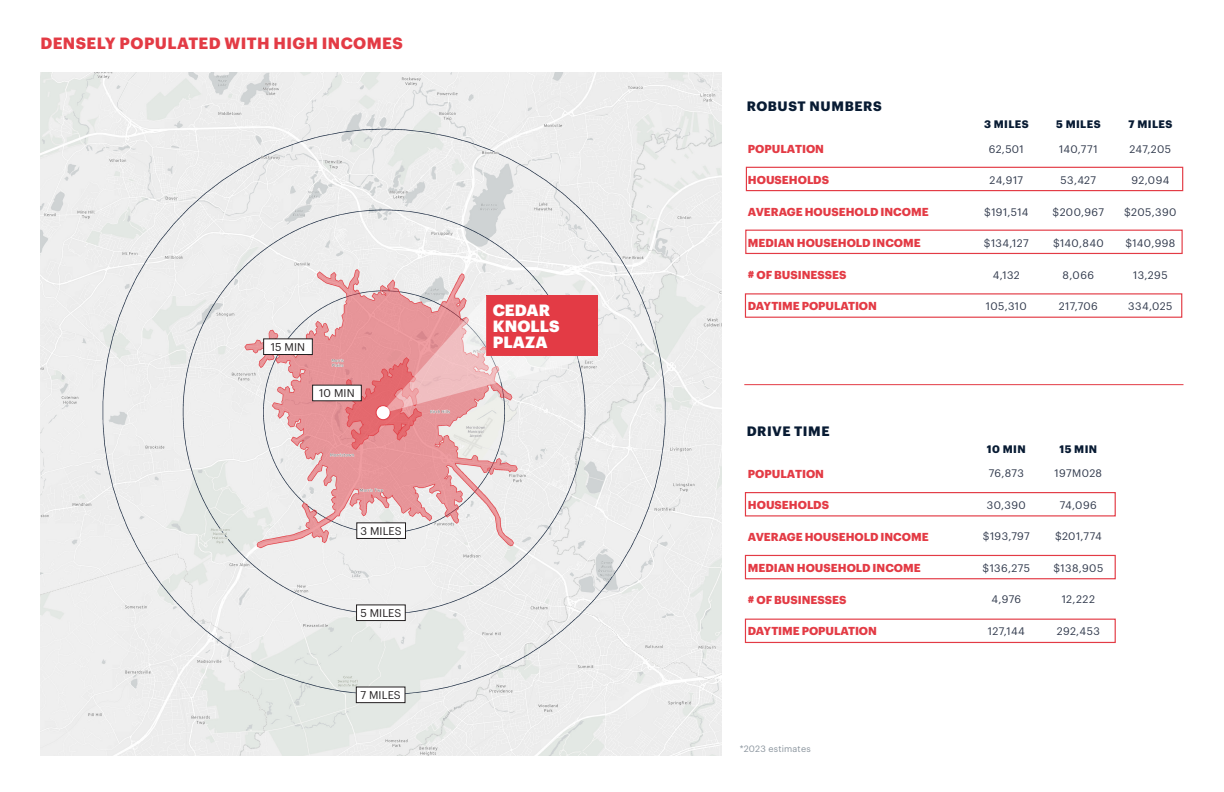
<style>
.page{position:relative;width:1224px;height:792px;background:#fff}
.page>*{position:absolute;margin:0;border:0;box-sizing:border-box;transform-origin:0 0}
.t1{font:700 16px "Graphik";letter-spacing:.025em;color:#e33b45}
.t2{font:900 16px/16px "Graphik";letter-spacing:.005em;color:#fff}
.Radius_Subheads{font:700 13.4px "Graphik";letter-spacing:.045em;color:#081b33}
.Radius_Subheads-2{font:700 11.3px "Graphik";color:#e33b45}
.SF_for_floor_plans{font:11px "Graphik";letter-spacing:.005em;color:#231f20}
.Radius_Subheads-3{font:10.7px "Graphik";letter-spacing:.035em;color:#30394c}
.t3{font:700 10.7px "Graphik";letter-spacing:.04em;color:#081b33}
.t4{font:9px "Graphik";letter-spacing:.02em;color:#8a949d}
</style>
<div class="page">
<img style="left:40px;top:72px;width:682px;height:683px">
<hr style="left:744px;top:384px;width:440px;height:1px;background:#e33b45">
<div style="left:376px;top:406px;width:14px;height:14px;background:#fff;border-radius:50%"></div>
<div style="left:376px;top:405px;width:15px;height:15px;border:1px solid #e33b45;border-radius:50%"></div>
<svg style="left:381px;top:296px;width:216px;height:118px;background:#e89ca0"></svg>
<div style="left:357px;top:523px;width:49px;height:15px;background:#fff"></div>
<div style="left:357px;top:523px;width:49px;height:16px;border:1px solid #231f20"></div>
<div style="left:357px;top:605px;width:48px;height:16px;background:#fff"></div>
<div style="left:356px;top:605px;width:49px;height:16px;border:1px solid #231f20"></div>
<div style="left:356px;top:687px;width:49px;height:16px;background:#fff"></div>
<div style="left:356px;top:687px;width:49px;height:16px;border:1px solid #231f20"></div>
<div style="left:313px;top:385px;width:48px;height:16px;background:#fff"></div>
<div style="left:264px;top:339px;width:48px;height:16px;background:#fff"></div>
<div style="left:264px;top:339px;width:48px;height:16px;border:1px solid #231f20"></div>
<div style="left:745px;top:230px;width:438px;height:24px;border:1px solid #e33b45"></div>
<div style="left:746px;top:167px;width:437px;height:24px;border:1px solid #e33b45"></div>
<div style="left:745px;top:293px;width:437px;height:25px;border:1px solid #e33b45"></div>
<div style="left:745px;top:492px;width:371px;height:24px;border:1px solid #e33b45"></div>
<div style="left:745px;top:555px;width:371px;height:24px;border:1px solid #e33b45"></div>
<div style="left:745px;top:619px;width:371px;height:24px;border:1px solid #e33b45"></div>
<p class="t1" style="left:41px;top:31px;width:364px">DENSELY POPULATED WITH HIGH INCOMES</p>
<p class="SF_for_floor_plans" style="left:271px;top:338px;width:36px">15 MIN</p>
<p class="SF_for_floor_plans" style="left:319px;top:385px;width:37px">10 MIN</p>
<p class="SF_for_floor_plans" style="left:361px;top:522px;width:43px">3 MILES</p>
<p class="SF_for_floor_plans" style="left:360px;top:604px;width:43px">5 MILES</p>
<p class="SF_for_floor_plans" style="left:360px;top:687px;width:42px">7 MILES</p>
<p class="t2" style="left:493px;top:301px;width:68px">CEDAR<br>KNOLLS</p>
<p class="t2" style="left:493px;top:333px;width:56px">PLAZA</p>
<p class="Radius_Subheads" style="left:747px;top:96px;width:137px">ROBUST NUMBERS</p>
<p class="t3" style="left:984px;top:116px;width:46px">3 MILES</p>
<p class="t3" style="left:1056px;top:116px;width:46px">5 MILES</p>
<p class="t3" style="left:1128px;top:116px;width:45px">7 MILES</p>
<p class="Radius_Subheads-2" style="left:748px;top:140px;width:78px">POPULATION</p>
<p class="Radius_Subheads-3" style="left:989px;top:141px;width:37px">62,501</p>
<p class="Radius_Subheads-3" style="left:1059px;top:141px;width:40px">140,771</p>
<p class="Radius_Subheads-3" style="left:1130px;top:141px;width:43px">247,205</p>
<p class="Radius_Subheads-2" style="left:748px;top:172px;width:83px">HOUSEHOLDS</p>
<p class="Radius_Subheads-3" style="left:990px;top:172px;width:35px">24,917</p>
<p class="Radius_Subheads-3" style="left:1061px;top:172px;width:37px">53,427</p>
<p class="Radius_Subheads-3" style="left:1132px;top:172px;width:39px">92,094</p>
<p class="Radius_Subheads-2" style="left:748px;top:203px;width:182px">AVERAGE HOUSEHOLD INCOME</p>
<p class="Radius_Subheads-3" style="left:984px;top:204px;width:46px">$191,514</p>
<p class="Radius_Subheads-3" style="left:1053px;top:204px;width:53px">$200,967</p>
<p class="Radius_Subheads-3" style="left:1124px;top:204px;width:54px">$205,390</p>
<p class="Radius_Subheads-2" style="left:748px;top:235px;width:174px">MEDIAN HOUSEHOLD INCOME</p>
<p class="Radius_Subheads-3" style="left:984px;top:235px;width:46px">$134,127</p>
<p class="Radius_Subheads-3" style="left:1053px;top:235px;width:52px">$140,840</p>
<p class="Radius_Subheads-3" style="left:1125px;top:235px;width:52px">$140,998</p>
<p class="Radius_Subheads-2" style="left:748px;top:266px;width:100px"># OF BUSINESSES</p>
<p class="Radius_Subheads-3" style="left:993px;top:267px;width:29px">4,132</p>
<p class="Radius_Subheads-3" style="left:1063px;top:267px;width:33px">8,066</p>
<p class="Radius_Subheads-3" style="left:1133px;top:267px;width:36px">13,295</p>
<p class="Radius_Subheads-2" style="left:748px;top:298px;width:131px">DAYTIME POPULATION</p>
<p class="Radius_Subheads-3" style="left:986px;top:298px;width:42px">105,310</p>
<p class="Radius_Subheads-3" style="left:1059px;top:298px;width:41px">217,706</p>
<p class="Radius_Subheads-3" style="left:1128px;top:298px;width:46px">334,025</p>
<p class="Radius_Subheads" style="left:747px;top:421px;width:84px">DRIVE TIME</p>
<p class="t3" style="left:987px;top:441px;width:40px">10 MIN</p>
<p class="t3" style="left:1059px;top:441px;width:39px">15 MIN</p>
<p class="Radius_Subheads-2" style="left:748px;top:465px;width:78px">POPULATION</p>
<p class="Radius_Subheads-3" style="left:989px;top:466px;width:37px">76,873</p>
<p class="Radius_Subheads-3" style="left:1055px;top:466px;width:49px">197M028</p>
<p class="Radius_Subheads-2" style="left:748px;top:496px;width:83px">HOUSEHOLDS</p>
<p class="Radius_Subheads-3" style="left:987px;top:497px;width:40px">30,390</p>
<p class="Radius_Subheads-3" style="left:1060px;top:497px;width:38px">74,096</p>
<p class="Radius_Subheads-2" style="left:748px;top:528px;width:182px">AVERAGE HOUSEHOLD INCOME</p>
<p class="Radius_Subheads-3" style="left:983px;top:529px;width:48px">$193,797</p>
<p class="Radius_Subheads-3" style="left:1055px;top:529px;width:48px">$201,774</p>
<p class="Radius_Subheads-2" style="left:748px;top:559px;width:174px">MEDIAN HOUSEHOLD INCOME</p>
<p class="Radius_Subheads-3" style="left:983px;top:560px;width:49px">$136,275</p>
<p class="Radius_Subheads-3" style="left:1053px;top:560px;width:51px">$138,905</p>
<p class="Radius_Subheads-2" style="left:748px;top:591px;width:100px"># OF BUSINESSES</p>
<p class="Radius_Subheads-3" style="left:992px;top:592px;width:31px">4,976</p>
<p class="Radius_Subheads-3" style="left:1062px;top:592px;width:35px">12,222</p>
<p class="Radius_Subheads-2" style="left:748px;top:622px;width:131px">DAYTIME POPULATION</p>
<p class="Radius_Subheads-3" style="left:988px;top:623px;width:39px">127,144</p>
<p class="Radius_Subheads-3" style="left:1057px;top:623px;width:45px">292,453</p>
<p class="t4" style="left:740px;top:742px;width:72px">*2023 estimates</p>
</div>
